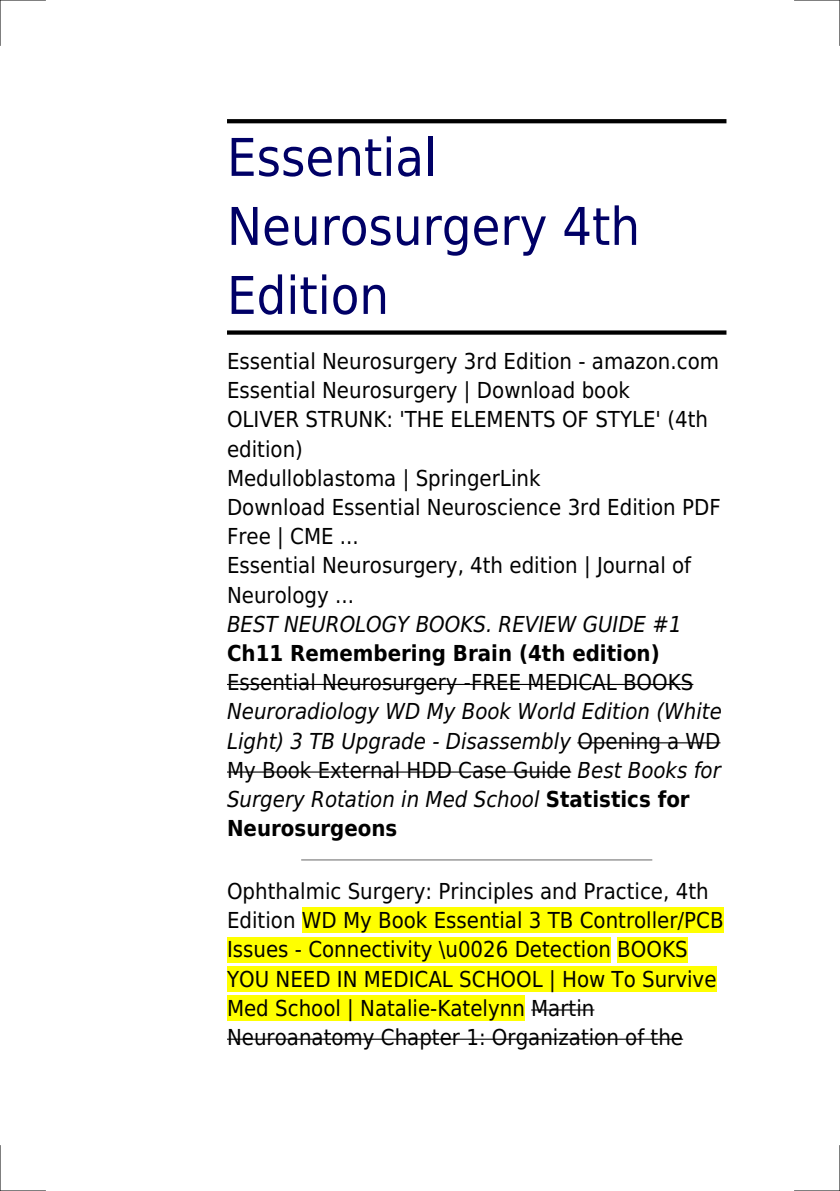
<style>
.page{position:relative;width:840px;height:1191px;background:#fff}
.page>*{position:absolute;margin:0;border:0;box-sizing:border-box;transform-origin:0 0}
.t1{font:52px/69px "DejaVu Sans Condensed";color:#006}
.t2{font:22px/29.2px "DejaVu Sans Condensed";color:#000}
.t3{font:italic 22px/29.2px "DejaVu Sans Condensed";color:#000}
.t4{font:700 22px "DejaVu Sans Condensed";color:#000}
.s1{font-style:normal}
.s2{font-weight:700;font-style:normal}
</style>
<div class="page">
<svg style="left:227px;top:119px;width:499px;height:4px;fill:#000"></svg>
<div style="left:227px;top:330px;width:499px;height:5px;background:#000"></div>
<hr style="left:227px;top:684px;width:466px;height:1px;background:#000">
<hr style="left:577px;top:742px;width:143px;height:1px;background:#000">
<hr style="left:227px;top:771px;width:344px;height:1px;background:#000">
<hr style="left:302px;top:859px;width:349px;height:1px;background:#999">
<div style="left:302px;top:907px;width:421px;height:26px;background:#ff0"></div>
<div style="left:227px;top:937px;width:383px;height:25px;background:#ff0"></div>
<div style="left:617px;top:937px;width:70px;height:25px;background:#ff0"></div>
<div style="left:227px;top:966px;width:489px;height:25px;background:#ff0"></div>
<div style="left:227px;top:995px;width:297px;height:26px;background:#ff0"></div>
<hr style="left:531px;top:1009px;width:63px;height:1px;background:#000">
<hr style="left:227px;top:1038px;width:455px;height:1px;background:#000">
<hr style="left:0;top:0;width:45px;height:1px;background:#000">
<hr style="left:794px;top:0;width:45px;height:1px;background:#000">
<hr style="left:0;top:1190px;width:45px;height:1px;background:#000">
<hr style="left:794px;top:1190px;width:45px;height:1px;background:#000">
<hr style="left:0;top:0;width:1px;height:45px;background:#000">
<hr style="left:0;top:1145px;width:1px;height:46px;background:#000">
<hr style="left:839px;top:0;width:1px;height:45px;background:#000">
<hr style="left:839px;top:1145px;width:1px;height:46px;background:#000">
<h1 class="t1" style="left:227px;top:123px;width:414px">Essential<br>Neurosurgery 4th<br>Edition</h1>
<p class="t2" style="left:227px;top:347px;width:495px">Essential Neurosurgery 3rd Edition - amazon.com Essential Neurosurgery | Download book<br>OLIVER STRUNK: 'THE ELEMENTS OF STYLE' (4th edition)<br>Medulloblastoma | SpringerLink<br>Download Essential Neuroscience 3rd Edition PDF Free | CME ...<br>Essential Neurosurgery, 4th edition | Journal of Neurology ...</p>
<p class="t3" style="left:227px;top:609px;width:456px">BEST NEUROLOGY BOOKS. REVIEW GUIDE #1</p>
<p class="t4" style="left:227px;top:640px;width:434px">Ch11 Remembering Brain (4th edition)</p>
<p class="t2" style="left:227px;top:668px;width:467px">Essential Neurosurgery -FREE MEDICAL BOOKS</p>
<p class="t3" style="left:227px;top:697px;width:496px">Neuroradiology WD My Book World Edition (White Light) 3 TB Upgrade - Disassembly <span class="s1">Opening a WD My Book External HDD Case Guide</span> Best Books for Surgery Rotation in Med School <span class="s2">Statistics for Neurosurgeons</span></p>
<p class="t2" style="left:227px;top:876px;width:498px">Ophthalmic Surgery: Principles and Practice, 4th Edition WD My Book Essential 3 TB Controller/PCB Issues - Connectivity \u0026 Detection BOOKS YOU NEED IN MEDICAL SCHOOL | How To Survive Med School | Natalie-Katelynn Martin Neuroanatomy Chapter 1: Organization of the</p>
</div>
